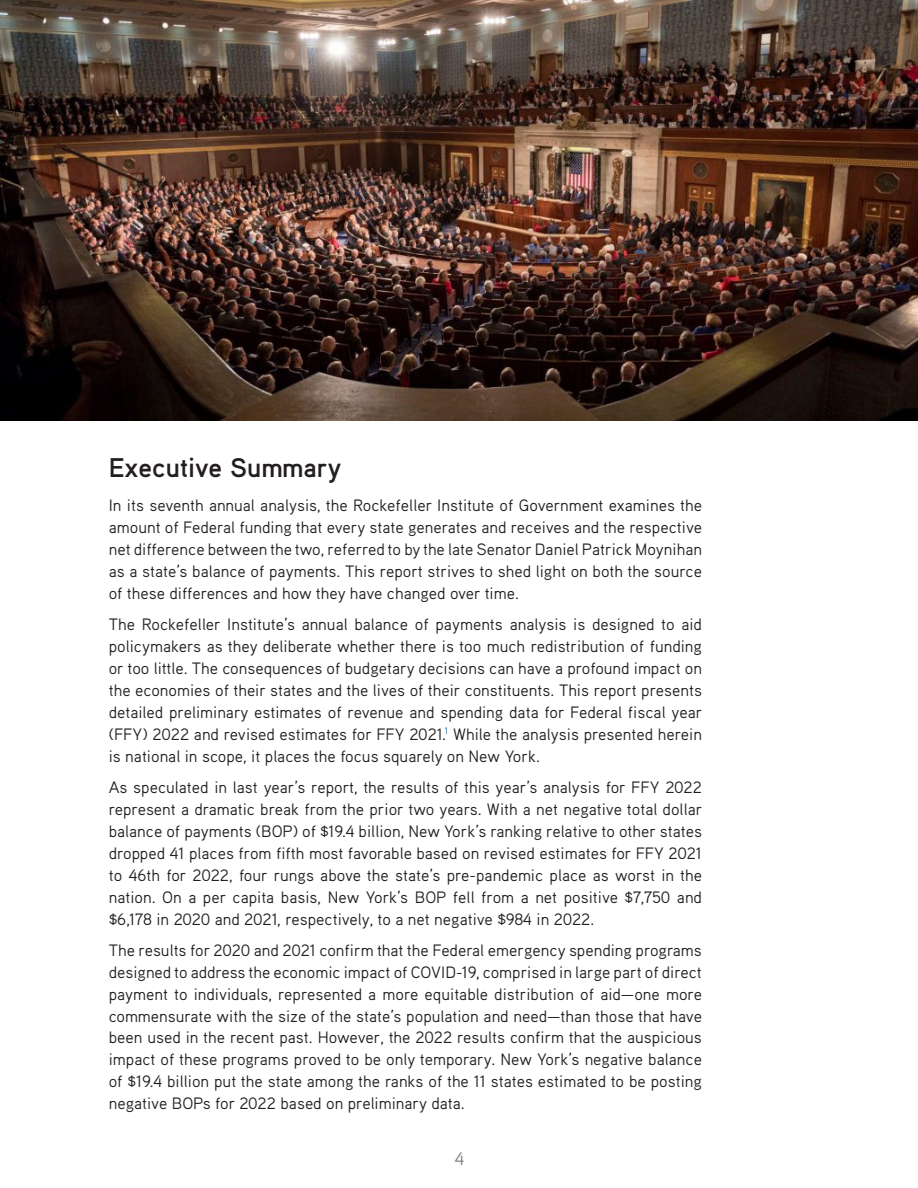
<style>
.page{position:relative;width:918px;height:1188px;background:#fff}
.page>*{position:absolute;margin:0;border:0;box-sizing:border-box;transform-origin:0 0}
.Header_1{font:700 27px "Aaux Pro OT";color:#231f20}
.t1{font:18px "Aaux Pro OT";color:#7e8083}
.Report_Text{font:16.5px/22px "Aaux Pro OT";color:#231f20;text-align:justify}
</style>
<div class="page">
<img style="left:0;top:0;width:918px;height:420px">
<p class="Header_1" style="left:109px;top:450px;width:234px">Executive Summary</p>
<p class="Report_Text" style="left:109px;top:494px;width:595px">In its seventh annual analysis, the Rockefeller Institute of Government examines the amount of Federal funding that every state generates and receives and the respective net difference between the two, referred to by the late Senator Daniel Patrick Moynihan as a state’s balance of payments. This report strives to shed light on both the source of these differences and how they have changed over time.</p>
<p class="Report_Text" style="left:109px;top:613px;width:595px">The Rockefeller Institute’s annual balance of payments analysis is designed to aid policymakers as they deliberate whether there is too much redistribution of funding or too little. The consequences of budgetary decisions can have a profound impact on the economies of their states and the lives of their constituents. This report presents detailed preliminary estimates of revenue and spending data for Federal fiscal year (FFY) 2022 and revised estimates for FFY 2021.<sup>1</sup> While the analysis presented herein is national in scope, it places the focus squarely on New York.</p>
<p class="Report_Text" style="left:109px;top:776px;width:595px">As speculated in last year’s report, the results of this year’s analysis for FFY 2022 represent a dramatic break from the prior two years. With a net negative total dollar balance of payments (BOP) of $19.4 billion, New York’s ranking relative to other states dropped 41 places from fifth most favorable based on revised estimates for FFY 2021 to 46th for 2022, four rungs above the state’s pre-pandemic place as worst in the nation. On a per capita basis, New York’s BOP fell from a net positive $7,750 and $6,178 in 2020 and 2021, respectively, to a net negative $984 in 2022.</p>
<p class="Report_Text" style="left:109px;top:938px;width:595px">The results for 2020 and 2021 confirm that the Federal emergency spending programs designed to address the economic impact of COVID-19, comprised in large part of direct payment to individuals, represented a more equitable distribution of aid—one more commensurate with the size of the state’s population and need—than those that have been used in the recent past. However, the 2022 results confirm that the auspicious impact of these programs proved to be only temporary. New York’s negative balance of $19.4 billion put the state among the ranks of the 11 states estimated to be posting negative BOPs for 2022 based on preliminary data.</p>
<p class="t1" style="left:454px;top:1147px;width:11px">4</p>
</div>
